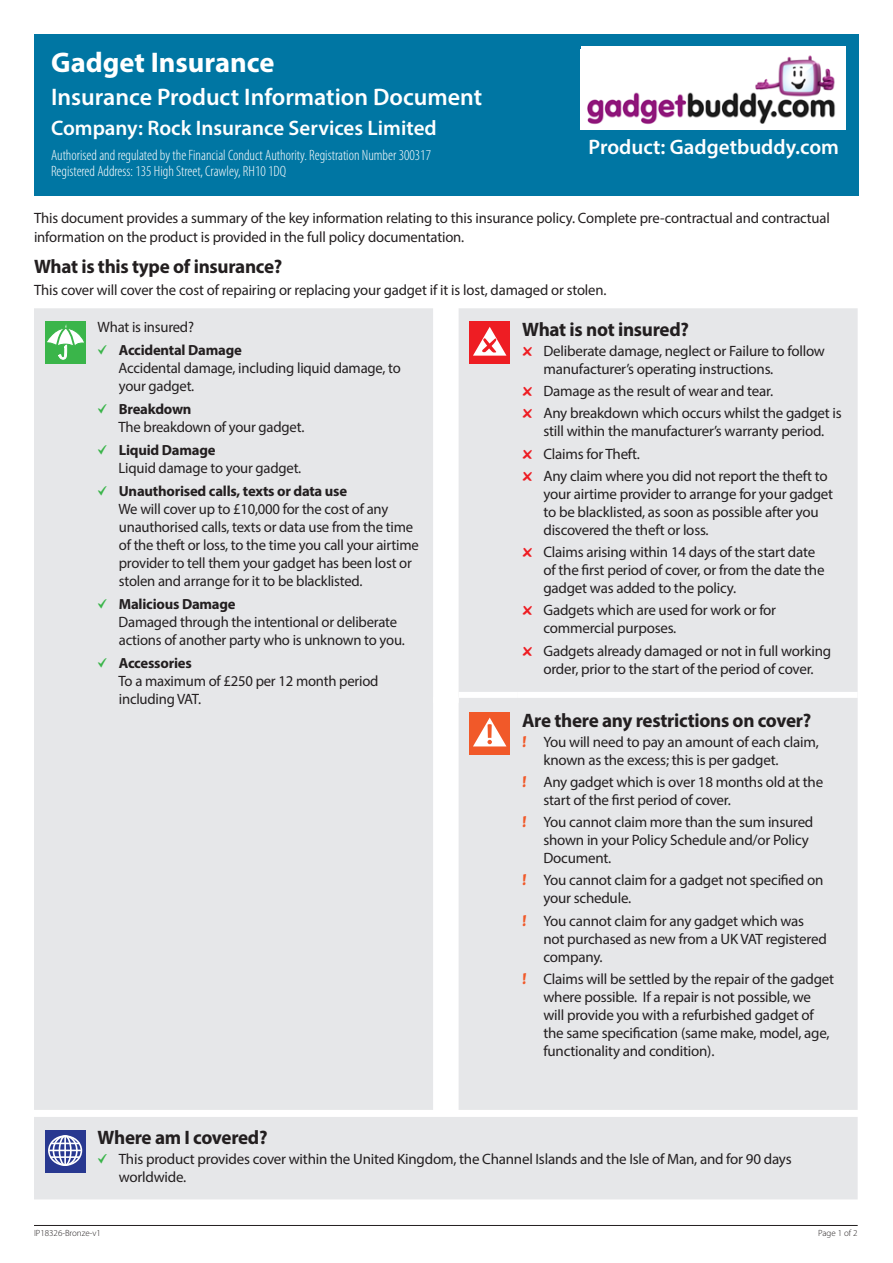
<style>
.page{position:relative;width:893px;height:1263px;background:#fff}
.page>*{position:absolute;margin:0;border:0;box-sizing:border-box;transform-origin:0 0}
.Form_title{font:700 28.5px "Myriad Pro";color:#fff}
.Form_title-2{font:600 24px "Myriad Pro";color:#fff}
.Form_sub_title{font:600 21px "Myriad Pro";color:#fff}
.Company_Product_head{font:600 21px "Myriad Pro";color:#fff}
.Cover_Heading{font:700 19.5px "Myriad Pro";letter-spacing:-.015em;color:#231f20}
.Indented_text_with_n{font:15px/18px "Myriad Pro";letter-spacing:-.015em;color:#231f20}
.Form_intro{font:15px/19.5px "Myriad Pro";letter-spacing:-.01em;color:#231f20}
.Form_sub_title-2{font:300 condensed 15px "Myriad Pro";color:#fff}
.Header_Panel_H3{font:300 condensed 15px "Myriad Pro";color:#fff}
.Text_for_Pay-Term-Ca{font:15px "Myriad Pro";letter-spacing:-.015em;color:#231f20}
.t1{font:700 14.7px "Myriad Pro";letter-spacing:-.015em;color:#231f20}
.t2{font:300 9px "Myriad Pro";color:#231f20}
.s1{font-family:"Electric Farm IPI Dv 3";font-weight:400;color:#3ab54a}
.s2{font-family:"Electric Farm IPI Dv 3";color:#ee1d23}
.s3{font-family:"Electric Farm IPI Dv 3";color:#f15929}
.s4{font-family:"Electric Farm IPI Dv 3";color:#3ab54a}
</style>
<div class="page">
<hr style="left:34px;top:1225px;width:824px;height:1px;background:#231f20">
<div style="left:34px;top:308px;width:824px;height:891px;background:#e6e7e9"></div>
<div style="left:459px;top:692px;width:59px;height:6px;background:#fff"></div>
<div style="left:518px;top:692px;width:340px;height:6px;background:#fff"></div>
<div style="left:433px;top:697px;width:26px;height:6px;background:#fff"></div>
<div style="left:45px;top:321px;width:41px;height:43px;background:#3ab54a"></div>
<svg style="left:47px;top:324px;width:37px;height:35px"></svg>
<div style="left:469px;top:321px;width:41px;height:43px;background:#ee1d23"></div>
<svg style="left:473px;top:327px;width:33px;height:29px"></svg>
<div style="left:469px;top:712px;width:41px;height:42px;background:#f15929"></div>
<svg style="left:473px;top:718px;width:33px;height:28px"></svg>
<svg style="left:45px;top:1130px;width:41px;height:42px"></svg>
<div style="left:48px;top:1135px;width:34px;height:31px;border:2px solid #fff;border-radius:50%"></div>
<div style="left:53px;top:1135px;width:25px;height:31px;border:2px solid #fff;border-radius:50%"></div>
<div style="left:59px;top:1135px;width:13px;height:31px;border:2px solid #fff;border-radius:50%"></div>
<hr style="left:64px;top:1136px;width:2px;height:30px;background:#fff">
<hr style="left:51px;top:1142px;width:29px;height:2px;background:#fff">
<hr style="left:51px;top:1156px;width:29px;height:2px;background:#fff">
<hr style="left:49px;top:1149px;width:32px;height:2px;background:#fff">
<div style="left:34px;top:34px;width:825px;height:162px;background:#0076a3"></div>
<div style="left:581px;top:47px;width:264px;height:83px;background:#fff"></div>
<img style="left:587px;top:55px;width:248px;height:70px">
<p class="Form_title" style="left:51px;top:44px;width:225px">Gadget Insurance</p>
<p class="Form_title-2" style="left:51px;top:82px;width:433px">Insurance Product Information Document</p>
<p class="Form_sub_title" style="left:51px;top:114px;width:387px">Company: Rock Insurance Services Limited</p>
<p class="Form_sub_title-2" style="left:51px;top:147px;width:382px">Authorised and regulated by the Financial Conduct Authority. Registration Number 300317</p>
<p class="Header_Panel_H3" style="left:51px;top:163px;width:237px">Registered Address: 135 High Street, Crawley, RH10 1DQ</p>
<p class="Company_Product_head" style="left:589px;top:134px;width:252px">Product: Gadgetbuddy.com</p>
<p class="Form_intro" style="left:34px;top:208px;width:797px">This document provides a summary of the key information relating to this insurance policy. Complete pre-contractual and contractual information on the product is provided in the full policy documentation.</p>
<p class="Cover_Heading" style="left:34px;top:254px;width:250px">What is this type of insurance?</p>
<p class="Form_intro" style="left:34px;top:280px;width:574px">This cover will cover the cost of repairing or replacing your gadget if it is lost, damaged or stolen.</p>
<p class="Text_for_Pay-Term-Ca" style="left:98px;top:318px;width:98px">What is insured?</p>
<p class="t1" style="left:98px;top:341px;width:146px"><span class="s1">B</span> Accidental Damage</p>
<p class="Indented_text_with_n" style="left:119px;top:359px;width:284px">Accidental damage, including liquid damage, to your gadget.</p>
<p class="t1" style="left:98px;top:400px;width:96px"><span class="s1">B</span> Breakdown</p>
<p class="Indented_text_with_n" style="left:119px;top:418px;width:187px">The breakdown of your gadget.</p>
<p class="t1" style="left:98px;top:441px;width:119px"><span class="s1">B</span> Liquid Damage</p>
<p class="Indented_text_with_n" style="left:119px;top:459px;width:184px">Liquid damage to your gadget.</p>
<p class="t1" style="left:98px;top:482px;width:251px"><span class="s1">B</span> Unauthorised calls, texts or data use</p>
<p class="Indented_text_with_n" style="left:119px;top:500px;width:302px">We will cover up to £10,000 for the cost of any unauthorised calls, texts or data use from the time of the theft or loss, to the time you call your airtime provider to tell them your gadget has been lost or stolen and arrange for it to be blacklisted.</p>
<p class="t1" style="left:98px;top:595px;width:140px"><span class="s1">B</span> Malicious Damage</p>
<p class="Indented_text_with_n" style="left:119px;top:613px;width:288px">Damaged through the intentional or deliberate actions of another party who is unknown to you.</p>
<p class="t1" style="left:98px;top:654px;width:96px"><span class="s1">B</span> Accessories</p>
<p class="Indented_text_with_n" style="left:119px;top:672px;width:261px">To a maximum of £250 per 12 month period including VAT.</p>
<p class="Cover_Heading" style="left:522px;top:316px;width:168px">What is not insured?</p>
<p class="Indented_text_with_n" style="left:543px;top:342px;width:283px;text-indent:-21px"><span class="s2">C</span> Deliberate damage, neglect or Failure to follow manufacturer’s operating instructions.</p>
<p class="Indented_text_with_n" style="left:522px;top:382px;width:253px"><span class="s2">C</span> Damage as the result of wear and tear.</p>
<p class="Indented_text_with_n" style="left:522px;top:404px;width:321px;text-align:center"><span class="s2">C</span> Any breakdown which occurs whilst the gadget is still within the manufacturer’s warranty period.</p>
<p class="Indented_text_with_n" style="left:522px;top:444px;width:119px"><span class="s2">C</span> Claims for Theft.</p>
<p class="Indented_text_with_n" style="left:543px;top:467px;width:291px;text-indent:-21px"><span class="s2">C</span> Any claim where you did not report the theft to your airtime provider to arrange for your gadget to be blacklisted, as soon as possible after you discovered the theft or loss.</p>
<p class="Indented_text_with_n" style="left:543px;top:543px;width:283px;text-indent:-21px"><span class="s2">C</span> Claims arising within 14 days of the start date of the first period of cover, or from the date the gadget was added to the policy.</p>
<p class="Indented_text_with_n" style="left:543px;top:601px;width:234px;text-indent:-21px"><span class="s2">C</span> Gadgets which are used for work or for commercial purposes.</p>
<p class="Indented_text_with_n" style="left:522px;top:641px;width:311px;text-align:center"><span class="s2">C</span> Gadgets already damaged or not in full working order, prior to the start of the period of cover.</p>
<p class="Cover_Heading" style="left:522px;top:707px;width:291px">Are there any restrictions on cover?</p>
<p class="Indented_text_with_n" style="left:543px;top:732px;width:277px;text-indent:-21px"><span class="s3">A</span> You will need to pay an amount of each claim, known as the excess; this is per gadget.</p>
<p class="Indented_text_with_n" style="left:543px;top:773px;width:281px;text-indent:-21px"><span class="s3">A</span> Any gadget which is over 18 months old at the start of the first period of cover.</p>
<p class="Indented_text_with_n" style="left:543px;top:813px;width:271px;text-indent:-21px"><span class="s3">A</span> You cannot claim more than the sum insured shown in your Policy Schedule and/or Policy<br>Document.</p>
<p class="Indented_text_with_n" style="left:543px;top:871px;width:281px;text-indent:-21px"><span class="s3">A</span> You cannot claim for a gadget not specified on your schedule.</p>
<p class="Indented_text_with_n" style="left:543px;top:911px;width:285px;text-indent:-21px"><span class="s3">A</span> You cannot claim for any gadget which was not purchased as new from a UK VAT registered company.</p>
<p class="Indented_text_with_n" style="left:543px;top:970px;width:292px;text-indent:-21px"><span class="s3">A</span> Claims will be settled by the repair of the gadget where possible. If a repair is not possible, we will provide you with a refurbished gadget of the same specification (same make, model, age, functionality and condition).</p>
<p class="Cover_Heading" style="left:98px;top:1125px;width:171px">Where am I covered?</p>
<p class="Indented_text_with_n" style="left:119px;top:1150px;width:674px;text-indent:-21px"><span class="s4">B</span> This product provides cover within the United Kingdom, the Channel Islands and the Isle of Man, and for 90 days worldwide.</p>
<p class="t2" style="left:34px;top:1228px;width:68px">IP18326-Bronze-v1</p>
<p class="t2" style="left:818px;top:1228px;width:41px">Page 1 of 2</p>
</div>
